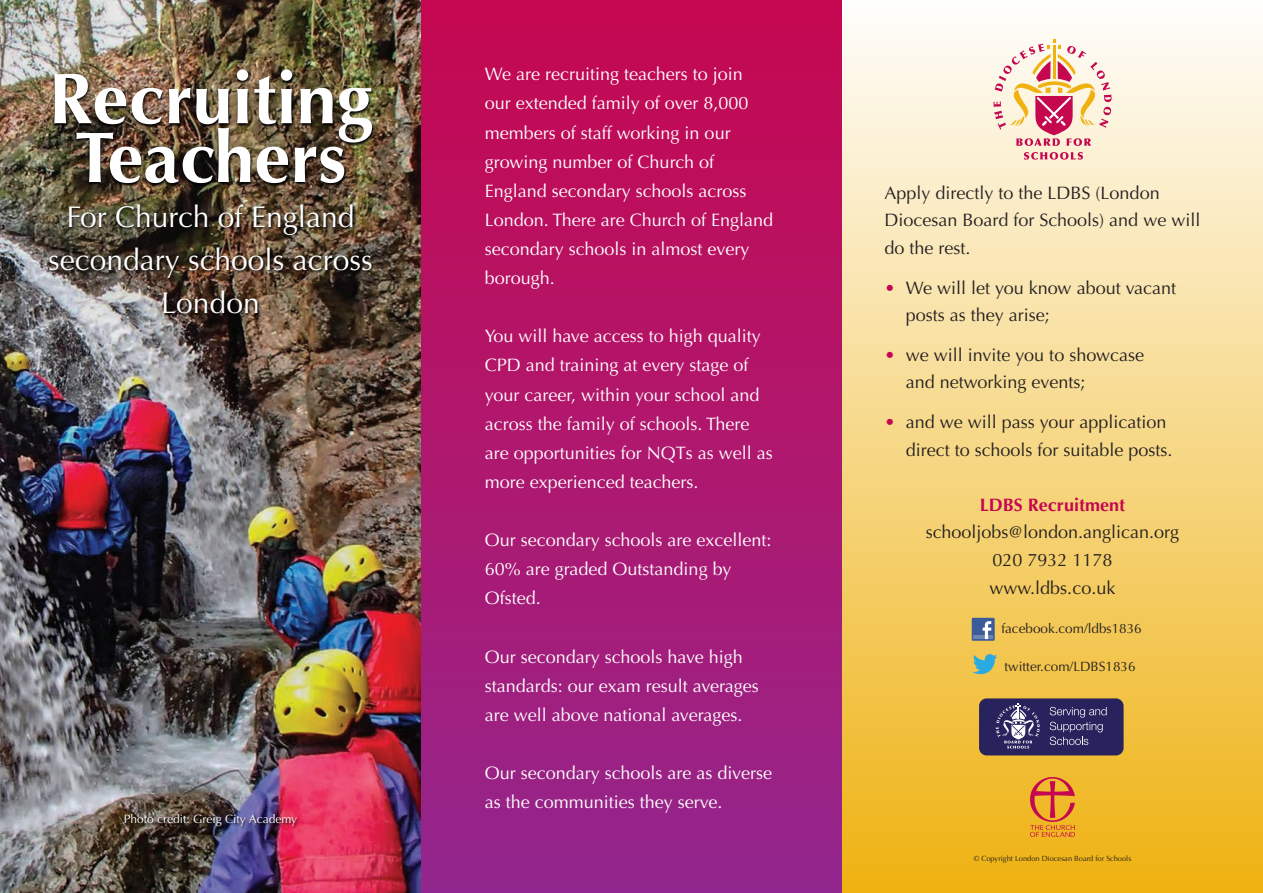
<style>
.page{position:relative;width:1263px;height:893px;background:#fff}
.page>*{position:absolute;margin:0;border:0;box-sizing:border-box;transform-origin:0 0}
.t1{font:700 72px/58.8px "Optima";color:#fff;text-align:center}
.t2{font:30px/42.9px "Optima";color:#fff;text-align:center}
.t3{font:18px/29.1px "Optima";color:#fff}
.t4{font:18px/27.6px "Optima";color:#231f20}
.t5{font:700 18px "Optima";color:#c50750}
.t6{font:13.5px "Optima";color:#231f20}
.t7{font:12px "Optima";color:#fff}
.t8{font:7.5px "Optima";color:#231f20}
.s1{color:#c50750}
</style>
<div class="page">
<div style="left:421px;top:0;width:421px;height:893px;background:linear-gradient(to bottom,#c7084f,#94268d)"></div>
<div style="left:842px;top:0;width:421px;height:893px;background:linear-gradient(to bottom,#fefefd,#efb211)"></div>
<svg style="left:1024px;top:152px;width:59px;height:7px"></svg>
<svg style="left:993px;top:40px;width:118px;height:106px;background:#f1c6b9"></svg>
<img style="left:1030px;top:777px;width:44px;height:59px">
<div style="left:979px;top:698px;width:144px;height:57px;background:#28235c;border-radius:8px"></div>
<svg style="left:996px;top:704px;width:44px;height:44px"></svg>
<svg style="left:1050px;top:707px;width:57px;height:38px"></svg>
<div style="left:972px;top:618px;width:23px;height:23px;background:#3b5b99"></div>
<hr style="left:973px;top:636px;width:20px;height:3px;background:#6d84b3">
<svg style="left:983px;top:621px;width:8px;height:18px"></svg>
<svg style="left:973px;top:654px;width:24px;height:20px"></svg>
<img style="left:0;top:0;width:421px;height:893px">
<img style="left:24px;top:213px;width:376px;height:120px">
<img style="left:0;top:52px;width:429px;height:161px">
<img style="left:38px;top:802px;width:348px;height:62px">
<h1 class="t1" style="left:48px;top:70px;width:326px">Recruiting<br>Teachers</h1>
<h2 class="t2" style="left:48px;top:196px;width:326px">For Church of England secondary schools across<br>London</h2>
<p class="t7" style="left:124px;top:812px;width:175px">Photo credit: Greig City Academy</p>
<p class="t3" style="left:485px;top:60px;width:290px">We are recruiting teachers to join our extended family of over 8,000 members of staff working in our growing number of Church of<br>England secondary schools across<br>London. There are Church of England secondary schools in almost every borough.</p>
<p class="t3" style="left:485px;top:322px;width:290px">You will have access to high quality CPD and training at every stage of your career, within your school and across the family of schools. There are opportunities for NQTs as well as more experienced teachers.</p>
<p class="t3" style="left:485px;top:526px;width:288px">Our secondary schools are excellent:<br>60% are graded Outstanding by<br>Ofsted.</p>
<p class="t3" style="left:485px;top:642px;width:276px">Our secondary schools have high standards: our exam result averages are well above national averages.</p>
<p class="t3" style="left:485px;top:758px;width:289px">Our secondary schools are as diverse as the communities they serve.</p>
<p class="t4" style="left:884px;top:179px;width:317px">Apply directly to the LDBS (London<br>Diocesan Board for Schools) and we will do the rest.</p>
<p class="t4" style="left:906px;top:274px;width:272px;text-indent:-21px"><span class="s1">•</span> We will let you know about vacant posts as they arise;</p>
<p class="t4" style="left:906px;top:341px;width:240px;text-indent:-21px"><span class="s1">•</span> we will invite you to showcase and networking events;</p>
<p class="t4" style="left:906px;top:408px;width:268px;text-indent:-21px"><span class="s1">•</span> and we will pass your application direct to schools for suitable posts.</p>
<p class="t5" style="left:980px;top:494px;width:147px">LDBS Recruitment</p>
<p class="t4" style="left:926px;top:519px;width:255px;text-align:center">schooljobs@london.anglican.org<br>020 7932 1178<br>www.ldbs.co.uk</p>
<p class="t6" style="left:1001px;top:620px;width:142px">facebook.com/ldbs1836</p>
<p class="t6" style="left:1004px;top:659px;width:133px">twitter.com/LDBS1836</p>
<p class="t8" style="left:974px;top:854px;width:159px">© Copyright London Diocesan Board for Schools</p>
</div>
